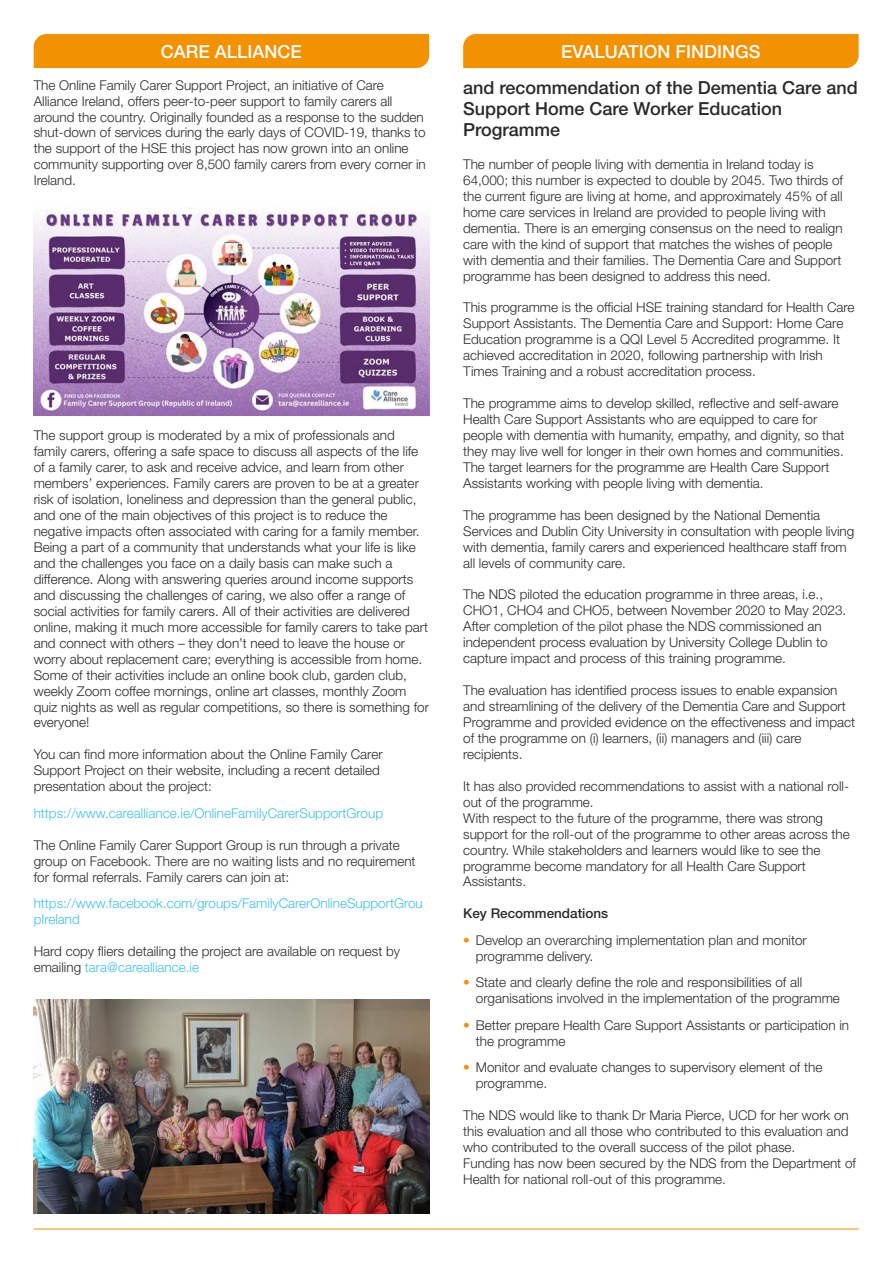
<style>
.page{position:relative;width:893px;height:1263px;background:#fff}
.page>*{position:absolute;margin:0;border:0;box-sizing:border-box;transform-origin:0 0}
.t1{font:500 18px/21.1px "Helvetica Neue LT Std";color:#2b2a29}
.t2{font:500 18px "Helvetica Neue LT Std";color:#fefefe}
.t3{font:300 13.5px/15.9px "Helvetica Neue LT Std";color:#2b2a29}
.t4{font:300 13.5px/15.9px "Helvetica Neue LT Std";color:#41c0f0}
.t5{font:500 13.5px "Helvetica Neue LT Std";color:#2b2a29}
.s1{color:#41c0f0}
.s2{color:#f39200}
</style>
<div class="page">
<div style="left:463px;top:34px;width:396px;height:34px;background:#f39200"></div>
<hr style="left:34px;top:1228px;width:825px;height:1px;background:#f39200">
<div style="left:34px;top:34px;width:395px;height:34px;background:#f39200"></div>
<img style="left:34px;top:207px;width:395px;height:208px">
<img style="left:34px;top:999px;width:395px;height:215px">
<h1 class="t2" style="left:161px;top:45px;width:143px">CARE ALLIANCE</h1>
<p class="t3" style="left:34px;top:79px;width:394px">The Online Family Carer Support Project, an initiative of Care Alliance Ireland, offers peer-to-peer support to family carers all around the country. Originally founded as a response to the sudden shut-down of services during the early days of COVID-19, thanks to the support of the HSE this project has now grown into an online community supporting over 8,500 family carers from every corner in Ireland.</p>
<p class="t3" style="left:34px;top:430px;width:397px">The support group is moderated by a mix of professionals and family carers, offering a safe space to discuss all aspects of the life of a family carer, to ask and receive advice, and learn from other members’ experiences. Family carers are proven to be at a greater risk of isolation, loneliness and depression than the general public, and one of the main objectives of this project is to reduce the negative impacts often associated with caring for a family member.<br>Being a part of a community that understands what your life is like and the challenges you face on a daily basis can make such a difference. Along with answering queries around income supports and discussing the challenges of caring, we also offer a range of social activities for family carers. All of their activities are delivered online, making it much more accessible for family carers to take part and connect with others – they don’t need to leave the house or worry about replacement care; everything is accessible from home.<br>Some of their activities include an online book club, garden club, weekly Zoom coffee mornings, online art classes, monthly Zoom quiz nights as well as regular competitions, so there is something for everyone!</p>
<p class="t3" style="left:34px;top:748px;width:350px">You can find more information about the Online Family Carer<br>Support Project on their website, including a recent detailed presentation about the project:</p>
<p class="t4" style="left:34px;top:807px;width:351px">https://www.carealliance.ie/OnlineFamilyCarerSupportGroup</p>
<p class="t3" style="left:34px;top:839px;width:383px">The Online Family Carer Support Group is run through a private group on Facebook. There are no waiting lists and no requirement for formal referrals. Family carers can join at:</p>
<p class="t4" style="left:34px;top:897px;width:391px">https://www.facebook.com/groups/FamilyCarerOnlineSupportGrou pIreland</p>
<p class="t3" style="left:34px;top:945px;width:368px">Hard copy fliers detailing the project are available on request by emailing <span class="s1">tara@carealliance.ie</span></p>
<h1 class="t2" style="left:561px;top:45px;width:201px">EVALUATION FINDINGS</h1>
<h1 class="t1" style="left:463px;top:79px;width:396px">and recommendation of the Dementia Care and<br>Support Home Care Worker Education<br>Programme</h1>
<p class="t3" style="left:463px;top:158px;width:381px">The number of people living with dementia in Ireland today is 64,000; this number is expected to double by 2045. Two thirds of the current figure are living at home, and approximately 45% of all home care services in Ireland are provided to people living with dementia. There is an emerging consensus on the need to realign care with the kind of support that matches the wishes of people with dementia and their families. The Dementia Care and Support programme has been designed to address this need.</p>
<p class="t3" style="left:463px;top:302px;width:393px">This programme is the official HSE training standard for Health Care Support Assistants. The Dementia Care and Support: Home Care Education programme is a QQI Level 5 Accredited programme. It achieved accreditation in 2020, following partnership with Irish Times Training and a robust accreditation process.</p>
<p class="t3" style="left:463px;top:397px;width:383px">The programme aims to develop skilled, reflective and self-aware Health Care Support Assistants who are equipped to care for people with dementia with humanity, empathy, and dignity, so that they may live well for longer in their own homes and communities.<br>The target learners for the programme are Health Care Support Assistants working with people living with dementia.</p>
<p class="t3" style="left:463px;top:509px;width:393px">The programme has been designed by the National Dementia Services and Dublin City University in consultation with people living with dementia, family carers and experienced healthcare staff from all levels of community care.</p>
<p class="t3" style="left:463px;top:589px;width:385px">The NDS piloted the education programme in three areas, i.e., CHO1, CHO4 and CHO5, between November 2020 to May 2023.<br>After completion of the pilot phase the NDS commissioned an independent process evaluation by University College Dublin to capture impact and process of this training programme.</p>
<p class="t3" style="left:463px;top:684px;width:393px">The evaluation has identified process issues to enable expansion and streamlining of the delivery of the Dementia Care and Support Programme and provided evidence on the effectiveness and impact of the programme on (i) learners, (ii) managers and (iii) care recipients.</p>
<p class="t3" style="left:463px;top:780px;width:388px">It has also provided recommendations to assist with a national roll&shy;out of the programme.<br>With respect to the future of the programme, there was strong support for the roll-out of the programme to other areas across the country. While stakeholders and learners would like to see the programme become mandatory for all Health Care Support Assistants.</p>
<p class="t5" style="left:463px;top:908px;width:147px">Key Recommendations</p>
<p class="t3" style="left:476px;top:934px;width:333px;text-indent:-13px"><span class="s2">•</span> Develop an overarching implementation plan and monitor programme delivery.</p>
<p class="t3" style="left:476px;top:976px;width:366px;text-indent:-13px"><span class="s2">•</span> State and clearly define the role and responsibilities of all organisations involved in the implementation of the programme</p>
<p class="t3" style="left:476px;top:1019px;width:375px;text-indent:-13px"><span class="s2">•</span> Better prepare Health Care Support Assistants or participation in the programme</p>
<p class="t3" style="left:476px;top:1061px;width:348px;text-indent:-13px"><span class="s2">•</span> Monitor and evaluate changes to supervisory element of the programme.</p>
<p class="t3" style="left:463px;top:1109px;width:394px">The NDS would like to thank Dr Maria Pierce, UCD for her work on this evaluation and all those who contributed to this evaluation and who contributed to the overall success of the pilot phase.<br>Funding has now been secured by the NDS from the Department of Health for national roll-out of this programme.</p>
</div>
